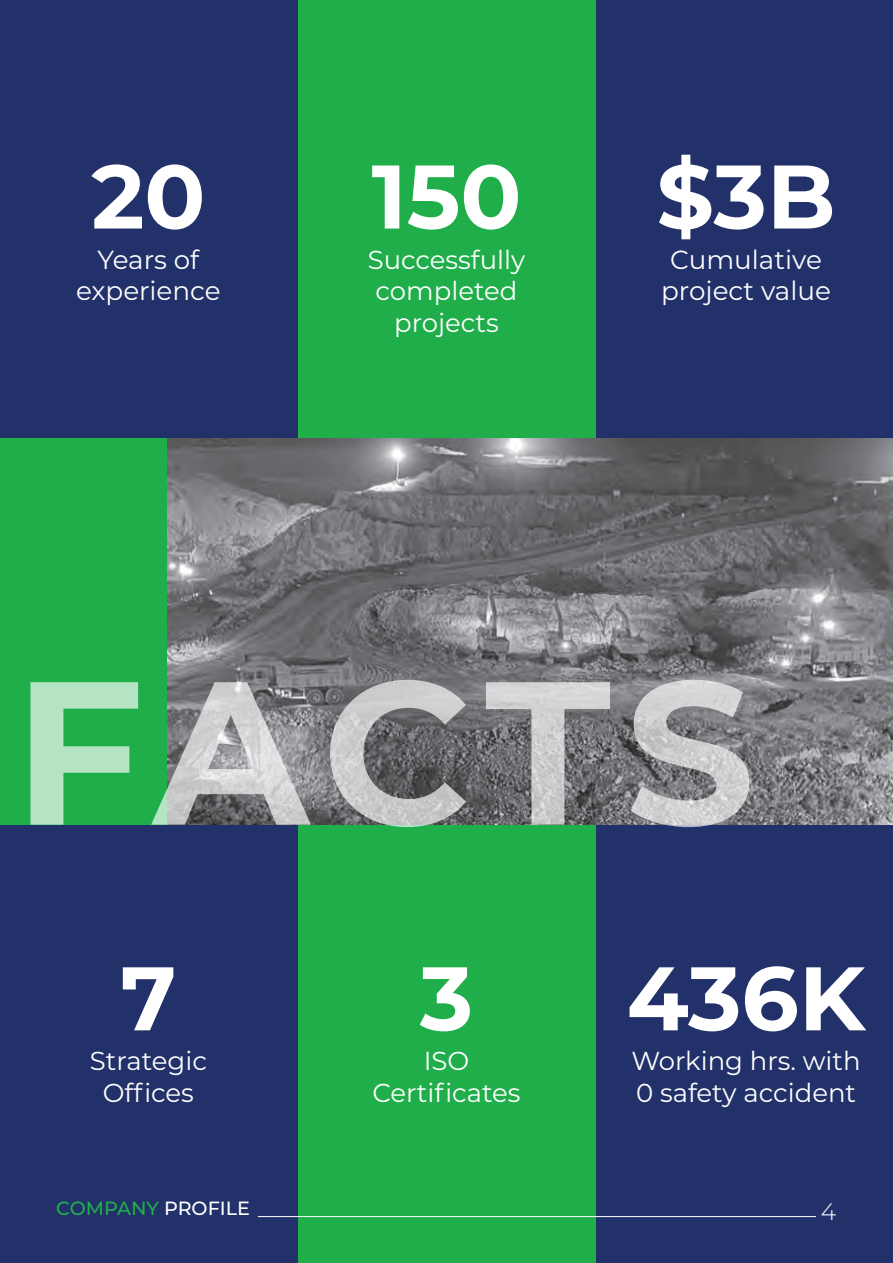
<style>
.page{position:relative;width:893px;height:1263px;background:#23316a}
.page>*{position:absolute;margin:0;border:0;box-sizing:border-box;transform-origin:0 0}
.t1{font:700 90px "Montserrat";color:#fff}
.t2{font:26.25px/31.5px "Montserrat";color:#fff;text-align:center}
.t3{font:25.95px/31.5px "Montserrat";color:#fff;text-align:center}
.t4{font:300 23.7px "Montserrat";color:#fff}
.t5{font:500 19.2px "Montserrat";color:#20ae4b}
.s1{color:#fff}
</style>
<div class="page">
<div style="left:298px;top:0;width:297px;height:438px;background:#20ae4b"></div>
<div style="left:298px;top:825px;width:297px;height:438px;background:#20ae4b"></div>
<img style="left:166px;top:438px;width:727px;height:387px">
<div style="left:0;top:438px;width:166px;height:387px;background:#20ae4b"></div>
<svg style="left:30px;top:682px;width:108px;height:143px"></svg>
<svg style="left:151px;top:682px;width:160px;height:143px;background:#97a89f"></svg>
<svg style="left:330px;top:680px;width:136px;height:147px;background:#909293"></svg>
<svg style="left:486px;top:682px;width:124px;height:143px;background:#929294"></svg>
<svg style="left:631px;top:680px;width:118px;height:147px;background:#a7a8ab"></svg>
<hr style="left:258px;top:1216px;width:558px;height:1px;background:#fff">
<h1 class="t1" style="left:91px;top:132px;width:116px">20</h1>
<p class="t2" style="left:76px;top:243px;width:146px">Years of experience</p>
<h1 class="t1" style="left:371px;top:132px;width:151px">150</h1>
<p class="t3" style="left:368px;top:243px;width:159px">Successfully completed projects</p>
<h1 class="t1" style="left:656px;top:132px;width:181px">$3B</h1>
<p class="t2" style="left:661px;top:243px;width:171px">Cumulative project value</p>
<h1 class="t1" style="left:120px;top:933px;width:57px">7</h1>
<p class="t3" style="left:90px;top:1044px;width:119px">Strategic<br>Offices</p>
<h1 class="t1" style="left:420px;top:933px;width:55px">3</h1>
<p class="t3" style="left:372px;top:1044px;width:150px">ISO<br>Certificates</p>
<h1 class="t1" style="left:627px;top:933px;width:240px">436K</h1>
<p class="t3" style="left:631px;top:1044px;width:231px;text-align:left">Working hrs. with<br>0 safety accident</p>
<p class="t5" style="left:56px;top:1195px;width:195px">COMPANY <span class="s1">PROFILE</span></p>
<p class="t4" style="left:821px;top:1195px;width:17px">4</p>
</div>
